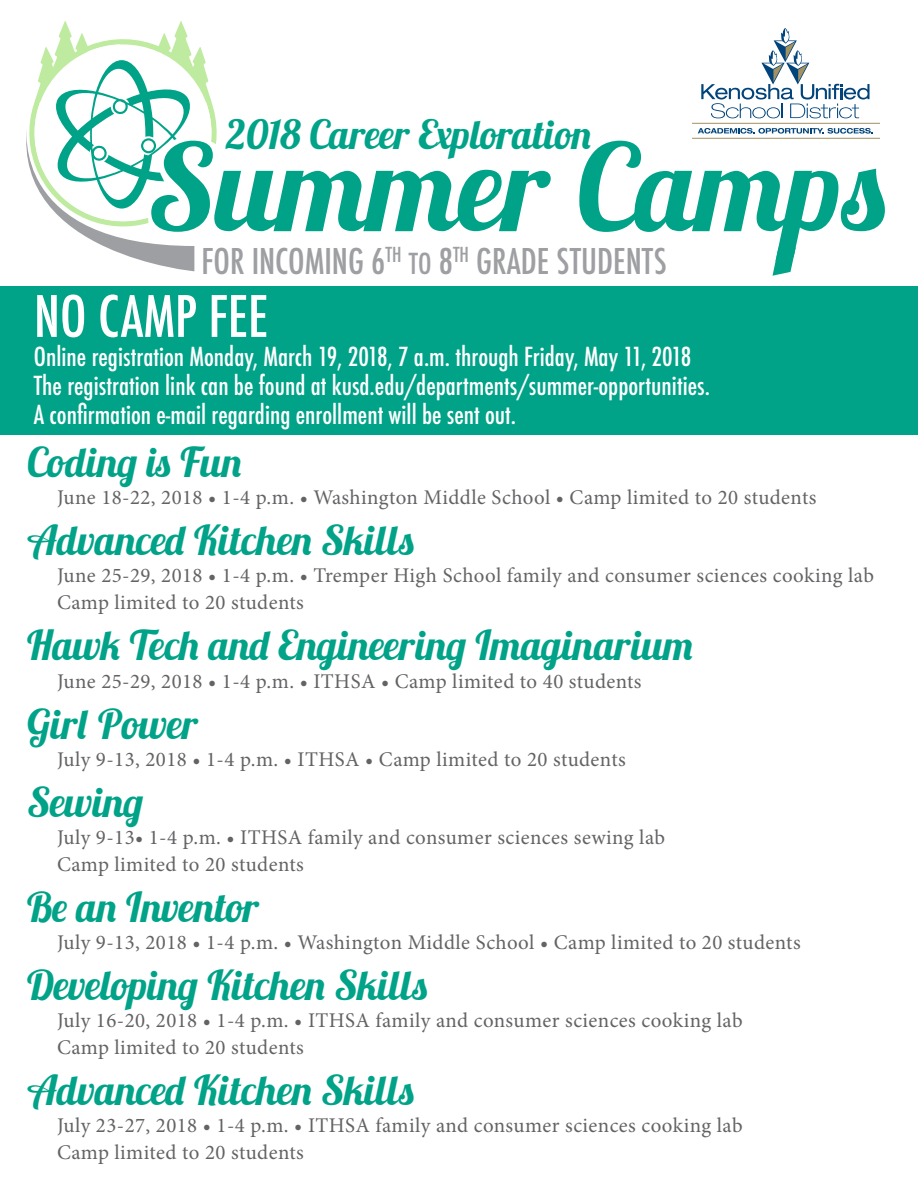
<style>
.page{position:relative;width:918px;height:1188px;background:#fff}
.page>*{position:absolute;margin:0;border:0;box-sizing:border-box;transform-origin:0 0}
.t1{font:120.75px "Lobster 1.3";color:#00a388}
.t2{font:500 condensed 55.5px "Futura";color:#fff}
.t3{font:41.1px "Lobster 1.3";color:#00a388}
.t4{font:40.2px "Lobster 1.3";color:#00a388}
.t5{font:500 condensed 34.5px "Futura";color:#9d9fa2}
.t6{font:500 condensed 25.5px "Futura";color:#fff}
.t7{font:20.85px/27px "Minion Pro";letter-spacing:.02em;color:#636366}
.s1{font-size:28.2px}
</style>
<div class="page">
<div style="left:1px;top:287px;width:917px;height:148px;background:#00a388"></div>
<svg style="left:26px;top:21px;width:191px;height:250px"></svg>
<svg style="left:773px;top:247px;width:23px;height:29px"></svg>
<svg style="left:701px;top:28px;width:169px;height:90px"></svg>
<svg style="left:698px;top:128px;width:175px;height:6px"></svg>
<hr style="left:692px;top:123px;width:188px;height:1px;background:#a29161">
<hr style="left:692px;top:138px;width:188px;height:1px;background:#a29161">
<p class="t4" style="left:226px;top:109px;width:367px">2018 Career Exploration</p>
<p class="t1" style="left:147px;top:110px;width:742px">Summer Camps</p>
<p class="t2" style="left:34px;top:281px;width:236px">NO CAMP FEE</p>
<p class="t6" style="left:34px;top:340px;width:659px">Online registration Monday, March 19, 2018, 7 a.m. through Friday, May 11, 2018</p>
<p class="t6" style="left:34px;top:369px;width:677px">The registration link can be found at kusd.edu/departments/summer-opportunities.</p>
<p class="t6" style="left:34px;top:398px;width:484px">A confirmation e-mail regarding enrollment will be sent out.</p>
<p class="t3" style="left:27px;top:436px;width:216px">Coding is Fun</p>
<p class="t7" style="left:57px;top:484px;width:761px">June 18-22, 2018 • 1-4 p.m. • Washington Middle School • Camp limited to 20 students</p>
<p class="t3" style="left:27px;top:514px;width:389px">Advanced Kitchen Skills</p>
<p class="t7" style="left:57px;top:562px;width:818px">June 25-29, 2018 • 1-4 p.m. • Tremper High School family and consumer sciences cooking lab<br>Camp limited to 20 students</p>
<p class="t3" style="left:27px;top:619px;width:667px">Hawk Tech and Engineering Imaginarium</p>
<p class="t7" style="left:57px;top:667px;width:586px">June 25-29, 2018 • 1-4 p.m. • ITHSA • Camp limited to 40 students</p>
<p class="t3" style="left:27px;top:698px;width:173px">Girl Power</p>
<p class="t7" style="left:57px;top:746px;width:570px">July 9-13, 2018 • 1-4 p.m. • ITHSA • Camp limited to 20 students</p>
<p class="t3" style="left:27px;top:776px;width:118px">Sewing</p>
<p class="t7" style="left:57px;top:824px;width:610px">July 9-13• 1-4 p.m. • ITHSA family and consumer sciences sewing lab<br>Camp limited to 20 students</p>
<p class="t3" style="left:27px;top:881px;width:234px">Be an Inventor</p>
<p class="t7" style="left:57px;top:929px;width:745px">July 9-13, 2018 • 1-4 p.m. • Washington Middle School • Camp limited to 20 students</p>
<p class="t3" style="left:27px;top:959px;width:403px">Developing Kitchen Skills</p>
<p class="t7" style="left:57px;top:1007px;width:687px">July 16-20, 2018 • 1-4 p.m. • ITHSA family and consumer sciences cooking lab<br>Camp limited to 20 students</p>
<p class="t3" style="left:27px;top:1064px;width:389px">Advanced Kitchen Skills</p>
<p class="t7" style="left:57px;top:1112px;width:687px">July 23-27, 2018 • 1-4 p.m. • ITHSA family and consumer sciences cooking lab<br>Camp limited to 20 students</p>
<p class="t5" style="left:201px;top:239px;width:467px">FOR INCOMING 6<sup>TH</sup> <span class="s1">TO</span> 8<sup>TH</sup> GRADE STUDENTS</p>
</div>
